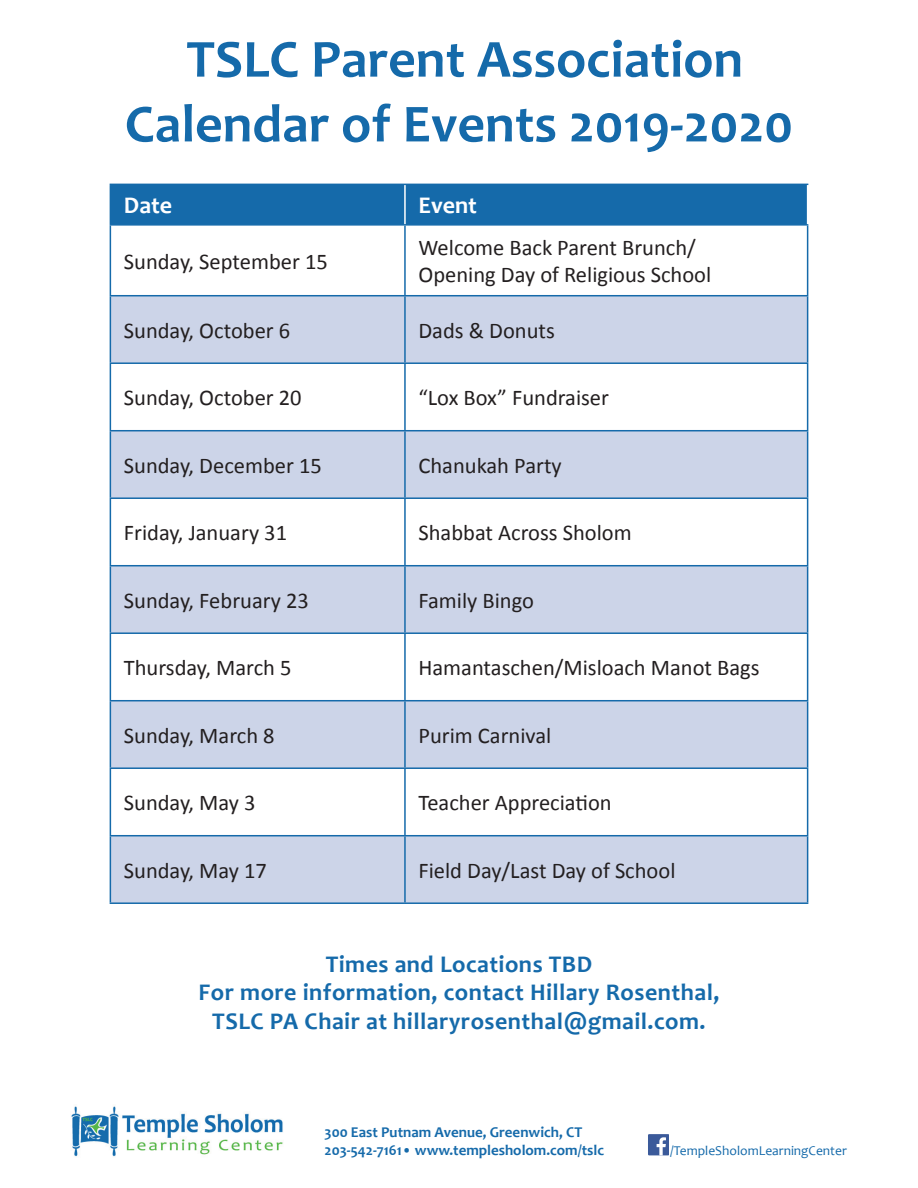
<style>
.page{position:relative;width:918px;height:1188px;background:#fff}
.page>*{position:absolute;margin:0;border:0;box-sizing:border-box;transform-origin:0 0}
.t1{font:700 54px/64.8px "Candara";color:#156aaa;text-align:center}
.t2{font:700 24px/28.8px "Candara";letter-spacing:.02em;color:#156aaa;text-align:center}
.t3{font:700 24px "Candara";color:#fff}
.t4{font:22.5px/27px "Calibri";color:#231f20}
.t5{font:700 15px/18px "Candara";color:#156aaa}
.t6{font:13.5px "Candara";color:#156aaa}
</style>
<div class="page">
<img style="left:71px;top:1106px;width:212px;height:51px">
<div style="left:648px;top:1135px;width:20px;height:20px;background:#3b5a9a"></div>
<svg style="left:657px;top:1137px;width:9px;height:18px"></svg>
<div style="left:111px;top:185px;width:696px;height:39px;background:#156aaa"></div>
<svg style="left:111px;top:296px;width:696px;height:606px;fill:#ccd4e8"></svg>
<hr style="left:110px;top:226px;width:1px;height:69px;background:#156aaa">
<hr style="left:404px;top:226px;width:2px;height:69px;background:#156aaa">
<hr style="left:807px;top:226px;width:1px;height:69px;background:#156aaa">
<hr style="left:110px;top:295px;width:295px;height:1px;background:#156aaa">
<hr style="left:110px;top:296px;width:1px;height:66px;background:#156aaa">
<hr style="left:405px;top:295px;width:403px;height:1px;background:#156aaa">
<hr style="left:404px;top:296px;width:2px;height:66px;background:#156aaa">
<hr style="left:807px;top:296px;width:1px;height:66px;background:#156aaa">
<hr style="left:110px;top:362px;width:295px;height:2px;background:#156aaa">
<hr style="left:110px;top:364px;width:1px;height:66px;background:#156aaa">
<hr style="left:405px;top:362px;width:403px;height:2px;background:#156aaa">
<hr style="left:404px;top:364px;width:2px;height:66px;background:#156aaa">
<hr style="left:807px;top:364px;width:1px;height:66px;background:#156aaa">
<hr style="left:110px;top:430px;width:295px;height:1px;background:#156aaa">
<hr style="left:110px;top:431px;width:1px;height:66px;background:#156aaa">
<hr style="left:405px;top:430px;width:403px;height:1px;background:#156aaa">
<hr style="left:404px;top:431px;width:2px;height:66px;background:#156aaa">
<hr style="left:807px;top:431px;width:1px;height:66px;background:#156aaa">
<hr style="left:110px;top:497px;width:295px;height:2px;background:#156aaa">
<hr style="left:110px;top:499px;width:1px;height:66px;background:#156aaa">
<hr style="left:405px;top:497px;width:403px;height:2px;background:#156aaa">
<hr style="left:404px;top:499px;width:2px;height:66px;background:#156aaa">
<hr style="left:807px;top:499px;width:1px;height:66px;background:#156aaa">
<hr style="left:110px;top:565px;width:295px;height:1px;background:#156aaa">
<hr style="left:110px;top:566px;width:1px;height:66px;background:#156aaa">
<hr style="left:405px;top:565px;width:403px;height:1px;background:#156aaa">
<hr style="left:404px;top:566px;width:2px;height:66px;background:#156aaa">
<hr style="left:807px;top:566px;width:1px;height:66px;background:#156aaa">
<hr style="left:110px;top:632px;width:295px;height:2px;background:#156aaa">
<hr style="left:110px;top:634px;width:1px;height:66px;background:#156aaa">
<hr style="left:405px;top:632px;width:403px;height:2px;background:#156aaa">
<hr style="left:404px;top:634px;width:2px;height:66px;background:#156aaa">
<hr style="left:807px;top:634px;width:1px;height:66px;background:#156aaa">
<hr style="left:110px;top:700px;width:295px;height:1px;background:#156aaa">
<hr style="left:110px;top:701px;width:1px;height:66px;background:#156aaa">
<hr style="left:405px;top:700px;width:403px;height:1px;background:#156aaa">
<hr style="left:404px;top:701px;width:2px;height:66px;background:#156aaa">
<hr style="left:807px;top:701px;width:1px;height:66px;background:#156aaa">
<hr style="left:110px;top:767px;width:295px;height:2px;background:#156aaa">
<hr style="left:110px;top:769px;width:1px;height:66px;background:#156aaa">
<hr style="left:405px;top:767px;width:403px;height:2px;background:#156aaa">
<hr style="left:404px;top:769px;width:2px;height:66px;background:#156aaa">
<hr style="left:807px;top:769px;width:1px;height:66px;background:#156aaa">
<hr style="left:110px;top:835px;width:295px;height:1px;background:#156aaa">
<hr style="left:110px;top:836px;width:1px;height:66px;background:#156aaa">
<hr style="left:405px;top:835px;width:403px;height:1px;background:#156aaa">
<hr style="left:404px;top:836px;width:2px;height:66px;background:#156aaa">
<hr style="left:807px;top:836px;width:1px;height:66px;background:#156aaa">
<hr style="left:110px;top:902px;width:295px;height:2px;background:#156aaa">
<hr style="left:405px;top:902px;width:403px;height:2px;background:#156aaa">
<hr style="left:110px;top:184px;width:295px;height:1px;background:#156aaa">
<hr style="left:110px;top:185px;width:1px;height:39px;background:#156aaa">
<hr style="left:405px;top:184px;width:403px;height:1px;background:#156aaa">
<hr style="left:110px;top:224px;width:295px;height:2px;background:#156aaa">
<hr style="left:405px;top:224px;width:403px;height:2px;background:#156aaa">
<hr style="left:404px;top:185px;width:2px;height:39px;background:#fff">
<h1 class="t1" style="left:125px;top:26px;width:670px">TSLC Parent Association<br>Calendar of Events 2019-2020</h1>
<p class="t3" style="left:124px;top:190px;width:50px">Date</p>
<p class="t3" style="left:418px;top:190px;width:60px">Event</p>
<p class="t4" style="left:124px;top:248px;width:205px">Sunday, September 15</p>
<p class="t4" style="left:418px;top:234px;width:294px">Welcome Back Parent Brunch/<br>Opening Day of Religious School</p>
<p class="t4" style="left:124px;top:317px;width:168px">Sunday, October 6</p>
<p class="t4" style="left:418px;top:317px;width:138px">Dads &amp; Donuts</p>
<p class="t4" style="left:124px;top:385px;width:179px">Sunday, October 20</p>
<p class="t4" style="left:418px;top:385px;width:192px">“Lox Box” Fundraiser</p>
<p class="t4" style="left:124px;top:452px;width:199px">Sunday, December 15</p>
<p class="t4" style="left:418px;top:452px;width:145px">Chanukah Party</p>
<p class="t4" style="left:124px;top:520px;width:165px">Friday, January 31</p>
<p class="t4" style="left:418px;top:520px;width:215px">Shabbat Across Sholom</p>
<p class="t4" style="left:124px;top:587px;width:186px">Sunday, February 23</p>
<p class="t4" style="left:418px;top:587px;width:117px">Family Bingo</p>
<p class="t4" style="left:124px;top:655px;width:169px">Thursday, March 5</p>
<p class="t4" style="left:418px;top:655px;width:343px">Hamantaschen/Misloach Manot Bags</p>
<p class="t4" style="left:124px;top:722px;width:152px">Sunday, March 8</p>
<p class="t4" style="left:418px;top:722px;width:134px">Purim Carnival</p>
<p class="t4" style="left:124px;top:790px;width:133px">Sunday, May 3</p>
<p class="t4" style="left:418px;top:790px;width:195px">Teacher Appreciation</p>
<p class="t4" style="left:124px;top:857px;width:145px">Sunday, May 17</p>
<p class="t4" style="left:418px;top:857px;width:259px">Field Day/Last Day of School</p>
<p class="t2" style="left:199px;top:949px;width:522px">Times and Locations TBD<br>For more information, contact Hillary Rosenthal,<br>TSLC PA Chair at hillaryrosenthal@gmail.com.</p>
<p class="t5" style="left:325px;top:1123px;width:281px">300 East Putnam Avenue, Greenwich, CT<br>203-542-7161• www.templesholom.com/tslc</p>
<p class="t6" style="left:670px;top:1142px;width:178px">/TempleSholomLearningCenter</p>
</div>
